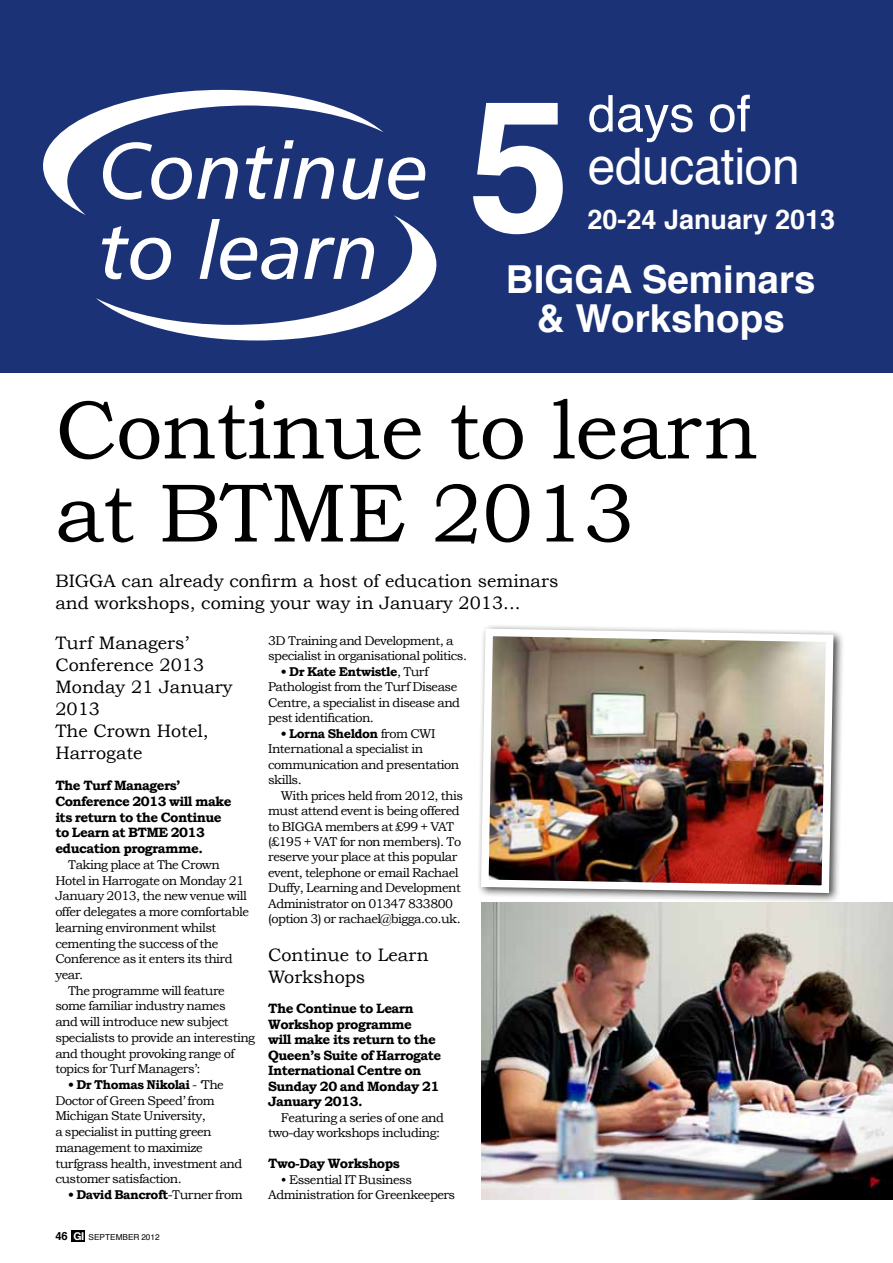
<style>
.page{position:relative;width:893px;height:1263px;background:#fff}
.page>*{position:absolute;margin:0;border:0;box-sizing:border-box;transform-origin:0 0}
.t1{font:700 183px "Helvetica";color:#fff}
.t2{font:83.1px/83.1px "Bookman Old Style";letter-spacing:-.01em;color:#000}
.t3{font:50.4px "Helvetica";letter-spacing:-.01em;color:#fff}
.t4{font:700 38.55px/39.8px "Helvetica";color:#fff;text-align:center}
.t5{font:700 27px "Helvetica";color:#fff}
.t6{font:18px/22px "Bookman Old Style";color:#000}
.t7{font:700 13.5px/15.5px "Bookman Old Style";letter-spacing:-.04em;color:#000}
.t8{font:12.75px/15.8px "Bookman Old Style";letter-spacing:-.04em;color:#000}
.t9{font:700 12.75px "Bookman Old Style";letter-spacing:-.04em;color:#000}
.t10{font:8.25px "Helvetica";color:#000}
.s1{font-weight:700}
.s2{font-weight:400}
.s3{font-weight:700;font-size:11.25px}
.s4{font-family:"Helvetica Neue";font-weight:700;font-size:10.8px;color:#fff}
</style>
<div class="page">
<div style="left:71px;top:1230px;width:14px;height:11px;background:#000"></div>
<div style="left:0;top:0;width:892px;height:372px;background:#1b3276"></div>
<svg style="left:43px;top:90px;width:393px;height:250px"></svg>
<img style="left:481px;top:903px;width:411px;height:296px">
<div style="left:475px;top:623px;width:369px;height:281px;background:#000;opacity:.75"></div>
<img style="left:477px;top:625px;width:359px;height:272px">
<p class="t1" style="left:468px;top:19px;width:103px">5</p>
<p class="t3" style="left:587px;top:75px;width:164px">days of</p>
<p class="t3" style="left:587px;top:128px;width:213px">education</p>
<p class="t5" style="left:587px;top:197px;width:249px">20-24 January 2013</p>
<p class="t4" style="left:505px;top:260px;width:311px">BIGGA Seminars &amp; Workshops</p>
<p class="t2" style="left:55px;top:388px;width:704px">Continue to learn at BTME 2013</p>
<p class="t6" style="left:55px;top:570px;width:504px;line-height:21.6px">BIGGA can already confirm a host of education seminars and workshops, coming your way in January 2013...</p>
<p class="t6" style="left:55px;top:631px;width:179px">Turf Managers’<br>Conference 2013<br>Monday 21 January<br>2013<br>The Crown Hotel,<br>Harrogate</p>
<p class="t7" style="left:55px;top:777px;width:177px">The Turf Managers’<br>Conference 2013 will make its return to the Continue to Learn at BTME</p>
<p class="t7" style="left:55px;top:825px;width:151px;text-align:right">2013<br>education programme.</p>
<p class="t8" style="left:68px;top:857px;width:153px">Taking place at The Crown</p>
<p class="t8" style="left:55px;top:872px;width:190px">Hotel in Harrogate on Monday 21</p>
<p class="t8" style="left:55px;top:888px;width:193px">January 2013, the new venue will</p>
<p class="t8" style="left:55px;top:904px;width:195px">offer delegates a more comfortable</p>
<p class="t8" style="left:55px;top:919px;width:162px">learning environment whilst</p>
<p class="t8" style="left:55px;top:935px;width:164px">cementing the success of the</p>
<p class="t8" style="left:55px;top:951px;width:179px">Conference as it enters its third</p>
<p class="t8" style="left:55px;top:967px;width:29px">year.</p>
<p class="t8" style="left:68px;top:982px;width:158px">The programme will feature</p>
<p class="t8" style="left:55px;top:998px;width:172px">some familiar industry names</p>
<p class="t8" style="left:55px;top:1014px;width:175px">and will introduce new subject</p>
<p class="t8" style="left:55px;top:1029px;width:201px">specialists to provide an interesting</p>
<p class="t8" style="left:55px;top:1045px;width:180px">and thought provoking range of</p>
<p class="t8" style="left:55px;top:1061px;width:147px">topics for Turf Managers’:</p>
<p class="t8" style="left:55px;top:1077px;width:188px;text-indent:13px"><span class="s1">• Dr Thomas Nikolai</span> - ‘The<br>Doctor of Green Speed’ from<br>Michigan State University,<br>a specialist in putting green management to maximize turfgrass health, investment and customer satisfaction.</p>
<p class="t9" style="left:68px;top:1187px;width:176px">• David Bancroft<span class="s2">-Turner from</span></p>
<p class="t10" style="left:55px;top:1231px;width:106px"><span class="s3">46</span> <span class="s4">GI</span> SEPTEMBER 2012</p>
<p class="t8" style="left:268px;top:633px;width:200px">3D Training and Development, a specialist in organisational politics.</p>
<p class="t8" style="left:268px;top:664px;width:193px;text-indent:13px"><span class="s1">• Dr Kate Entwistle</span>, Turf<br>Pathologist from the Turf Disease<br>Centre, a specialist in disease and pest identification.</p>
<p class="t9" style="left:281px;top:726px;width:156px">• Lorna Sheldon <span class="s2">from CWI</span></p>
<p class="t8" style="left:268px;top:741px;width:156px">International a specialist in</p>
<p class="t8" style="left:268px;top:756px;width:192px">communication and presentation</p>
<p class="t8" style="left:268px;top:772px;width:35px">skills.</p>
<p class="t8" style="left:281px;top:787px;width:183px">With prices held from 2012, this</p>
<p class="t8" style="left:268px;top:803px;width:193px">must attend event is being offered</p>
<p class="t8" style="left:268px;top:818px;width:187px">to BIGGA members at £99 + VAT</p>
<p class="t8" style="left:268px;top:834px;width:194px">(£195 + VAT for non members). To</p>
<p class="t8" style="left:268px;top:849px;width:191px">reserve your place at this popular</p>
<p class="t8" style="left:268px;top:865px;width:192px">event, telephone or email Rachael</p>
<p class="t8" style="left:268px;top:880px;width:194px">Duffy, Learning and Development</p>
<p class="t8" style="left:268px;top:896px;width:186px">Administrator on 01347 833800</p>
<p class="t8" style="left:268px;top:911px;width:194px">(option 3) or rachael@bigga.co.uk.</p>
<p class="t6" style="left:268px;top:944px;width:162px">Continue to Learn<br>Workshops</p>
<p class="t7" style="left:268px;top:1001px;width:175px">The Continue to Learn<br>Workshop programme<br>will make its return to the<br>Queen’s Suite of Harrogate<br>International Centre on<br>Sunday 20 and Monday 21<br>January 2013.</p>
<p class="t8" style="left:268px;top:1110px;width:177px;text-indent:13px">Featuring a series of one and two-day workshops including:</p>
<p class="t7" style="left:268px;top:1156px;width:133px">Two-Day Workshops</p>
<p class="t8" style="left:268px;top:1172px;width:188px;text-indent:13px">• Essential IT Business<br>Administration for Greenkeepers</p>
</div>
